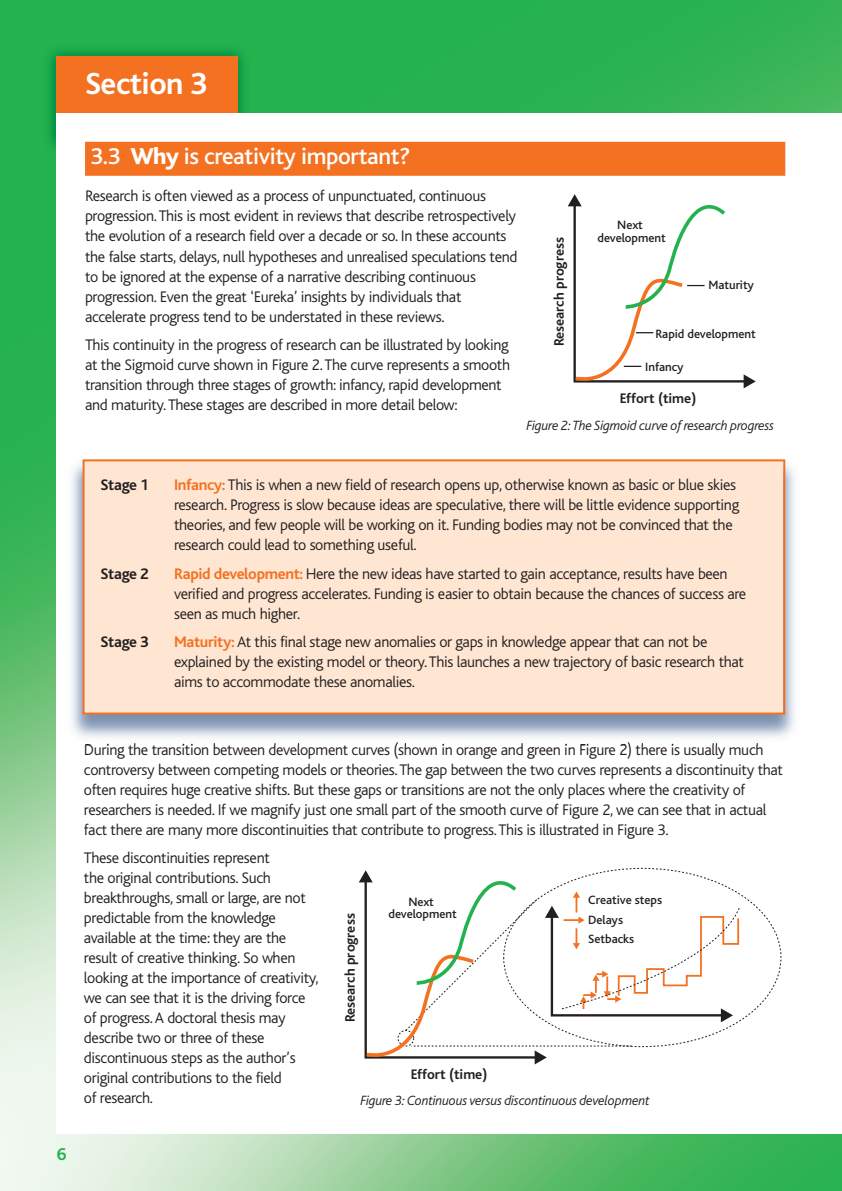
<style>
.page{position:relative;width:842px;height:1191px;background:#fff}
.page>*{position:absolute;margin:0;border:0;box-sizing:border-box;transform-origin:0 0}
.t1{font:700 32px "Bliss";letter-spacing:-.015em;color:#fff}
.t2{font:500 24px "Bliss";letter-spacing:-.015em;color:#fff}
.t3{font:700 18px "Bliss";color:#22b24e}
.t4{font:300 16px/20px "Bliss";letter-spacing:-.02em;color:#231f20}
.t5{font:700 16px "Bliss";letter-spacing:-.02em;color:#231f20}
.t6{font:700 14.4px "Bliss";color:#231f20}
.t7{font:italic 300 14px "Bliss";letter-spacing:-.015em;color:#231f20}
.t8{font:500 12.6px/12.6px "Bliss";color:#231f20;text-align:center}
.s1{font-weight:800}
.s2{font-weight:700;color:#f37121}
</style>
<div class="page">
<img style="left:0;top:0;width:842px;height:1191px">
<img style="left:39px;top:39px;width:216px;height:120px">
<div style="left:57px;top:57px;width:181px;height:85px;background:#f37121"></div>
<div style="left:57px;top:113px;width:785px;height:1021px;background:#fff"></div>
<div style="left:85px;top:142px;width:700px;height:34px;background:#f37121"></div>
<svg style="left:568px;top:194px;width:188px;height:194px"></svg>
<img style="left:71px;top:459px;width:724px;height:285px">
<img style="left:85px;top:743px;width:96px;height:1px">
<div style="left:85px;top:461px;width:698px;height:251px;background:#fee6d3"></div>
<div style="left:83px;top:459px;width:702px;height:255px;border:2px solid #f37121"></div>
<svg style="left:359px;top:868px;width:382px;height:196px"></svg>
<h1 class="t1" style="left:85px;top:73px;width:124px">Section 3</h1>
<h2 class="t2" style="left:90px;top:149px;width:321px">3.3 <span class="s1">Why</span> is creativity important?</h2>
<p class="t4" style="left:85px;top:188px;width:434px">Research is often viewed as a process of unpunctuated, continuous progression.This is most evident in reviews that describe retrospectively the evolution of a research field over a decade or so. In these accounts the false starts, delays, null hypotheses and unrealised speculations tend to be ignored at the expense of a narrative describing continuous progression. Even the great ‘Eureka’ insights by individuals that accelerate progress tend to be understated in these reviews.</p>
<p class="t4" style="left:85px;top:336px;width:427px">This continuity in the progress of research can be illustrated by looking at the Sigmoid curve shown in Figure 2.The curve represents a smooth transition through three stages of growth: infancy, rapid development and maturity.These stages are described in more detail below:</p>
<p class="t6" style="left:554px;top:346px;width:111px;rotate:-90deg">Research progress</p>
<p class="t8" style="left:597px;top:220px;width:70px">Next development</p>
<p class="t8" style="left:708px;top:280px;width:47px">Maturity</p>
<p class="t8" style="left:655px;top:329px;width:102px">Rapid development</p>
<p class="t8" style="left:645px;top:361px;width:40px">Infancy</p>
<p class="t6" style="left:620px;top:393px;width:78px">Effort (time)</p>
<p class="t7" style="left:526px;top:421px;width:249px">Figure 2:The Sigmoid curve of research progress</p>
<p class="t5" style="left:101px;top:480px;width:50px">Stage 1</p>
<p class="t4" style="left:174px;top:476px;width:567px"><span class="s2">Infancy:</span> This is when a new field of research opens up, otherwise known as basic or blue skies research. Progress is slow because ideas are speculative, there will be little evidence supporting theories, and few people will be working on it. Funding bodies may not be convinced that the research could lead to something useful.</p>
<p class="t5" style="left:101px;top:568px;width:50px">Stage 2</p>
<p class="t4" style="left:174px;top:565px;width:574px"><span class="s2">Rapid development:</span> Here the new ideas have started to gain acceptance, results have been verified and progress accelerates. Funding is easier to obtain because the chances of success are seen as much higher.</p>
<p class="t5" style="left:101px;top:637px;width:50px">Stage 3</p>
<p class="t4" style="left:174px;top:633px;width:571px"><span class="s2">Maturity:</span> At this final stage new anomalies or gaps in knowledge appear that can not be explained by the existing model or theory.This launches a new trajectory of basic research that aims to accommodate these anomalies.</p>
<p class="t3" style="left:57px;top:1148px;width:11px">6</p>
<p class="t4" style="left:84px;top:741px;width:701px">During the transition between development curves (shown in orange and green in Figure 2) there is usually much controversy between competing models or theories.The gap between the two curves represents a discontinuity that often requires huge creative shifts. But these gaps or transitions are not the only places where the creativity of researchers is needed. If we magnify just one small part of the smooth curve of Figure 2, we can see that in actual fact there are many more discontinuities that contribute to progress.This is illustrated in Figure 3.</p>
<p class="t4" style="left:84px;top:849px;width:236px">These discontinuities represent<br>the original contributions. Such breakthroughs, small or large, are not predictable from the knowledge available at the time: they are the result of creative thinking. So when looking at the importance of creativity, we can see that it is the driving force of progress.A doctoral thesis may describe two or three of these discontinuous steps as the author’s original contributions to the field<br>of research.</p>
<p class="t8" style="left:388px;top:896px;width:70px">Next development</p>
<p class="t8" style="left:588px;top:891px;width:75px;line-height:19.4px;text-align:left">Creative steps<br>Delays<br>Setbacks</p>
<p class="t6" style="left:345px;top:1022px;width:111px;rotate:-90deg">Research progress</p>
<p class="t6" style="left:411px;top:1069px;width:78px">Effort (time)</p>
<p class="t7" style="left:360px;top:1096px;width:291px">Figure 3:Continuous versus discontinuous development</p>
</div>
